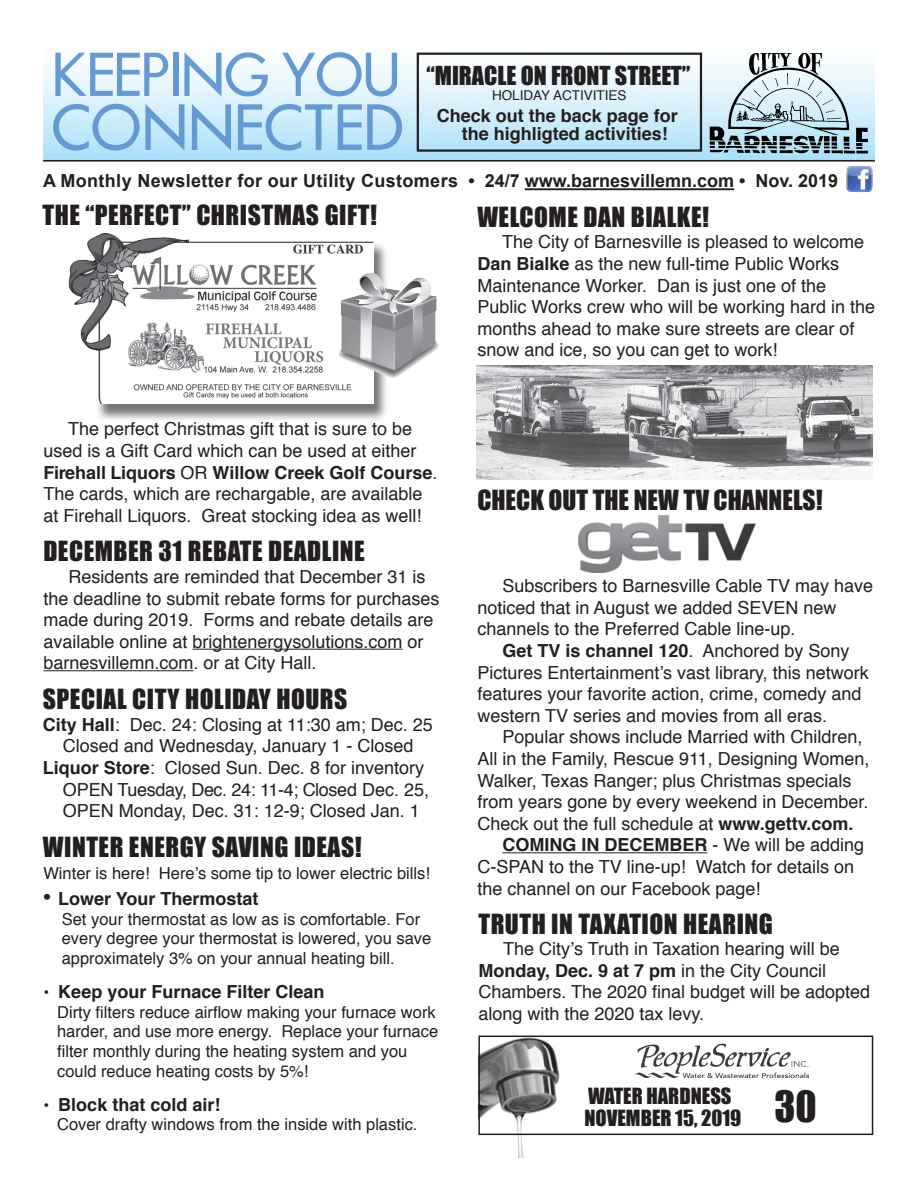
<style>
.page{position:relative;width:918px;height:1188px;background:#fff}
.page>*{position:absolute;margin:0;border:0;box-sizing:border-box;transform-origin:0 0}
.t1{font:57px "Futena";letter-spacing:.02em;color:#6599d1}
.t2{font:54px "Futena";color:#6599d1}
.t3{font:25.5px "Impact";letter-spacing:.02em;color:#231f20}
.t4{font:25.5px "Impact";color:#231f20}
.t5{font:24px "Impact";color:#231f20}
.t6{font:20.55px/21.6px "Impact";color:#231f20}
.t7{font:18px/21.6px "Helvetica";color:#231f20}
.t8{font:700 18px/18px "Helvetica";color:#231f20}
.t9{font:700 18px "Arial";letter-spacing:.02em;color:#231f20}
.t10{font:18px "Helvetica";letter-spacing:-.02em;color:#231f20}
.t11{font:16.5px/19.8px "Helvetica";color:#231f20}
.t12{font:13.5px "Helvetica";color:#231f20}
.s1{font-weight:700}
.s2{font-family:"Impact";font-weight:400;font-size:21px}
.s3{font-weight:400;font-size:16.5px}
.s4{font-weight:400}
</style>
<div class="page">
<img style="left:44px;top:52px;width:830px;height:110px">
<hr style="left:43px;top:160px;width:832px;height:1px;background:#231f20">
<hr style="left:525px;top:188px;width:209px;height:2px;background:#231f20">
<div style="left:417px;top:53px;width:285px;height:99px;border:2px solid #231f20"></div>
<img style="left:702px;top:54px;width:172px;height:105px">
<img style="left:846px;top:166px;width:27px;height:26px">
<img style="left:479px;top:1039px;width:87px;height:118px">
<img style="left:634px;top:1043px;width:174px;height:35px">
<div style="left:478px;top:1036px;width:395px;height:99px;border:2px solid #231f20"></div>
<hr style="left:192px;top:649px;width:211px;height:1px;background:#231f20">
<hr style="left:43px;top:670px;width:150px;height:1px;background:#231f20">
<hr style="left:502px;top:852px;width:205px;height:1px;background:#231f20">
<img style="left:578px;top:515px;width:177px;height:57px">
<img style="left:476px;top:366px;width:397px;height:114px">
<div style="left:95px;top:242px;width:293px;height:181px;background:#231f20;opacity:.62"></div>
<img style="left:97px;top:239px;width:276px;height:165px">
<img style="left:345px;top:359px;width:48px;height:19px">
<hr style="left:119px;top:242px;width:254px;height:1px;background:#231f20">
<img style="left:69px;top:234px;width:119px;height:117px">
<h2 class="t2" style="left:52px;top:32px;width:349px">KEEPING YOU</h2>
<h1 class="t1" style="left:52px;top:83px;width:353px">CONNECTED</h1>
<p class="t9" style="left:43px;top:169px;width:796px">A Monthly Newsletter for our Utility Customers • 24/7 www.barnesvillemn.com • Nov. 2019</p>
<h3 class="t5" style="left:427px;top:57px;width:265px">“MIRACLE ON FRONT STREET”</h3>
<p class="t12" style="left:492px;top:85px;width:136px">HOLIDAY ACTIVITIES</p>
<p class="t8" style="left:462px;top:107px;width:218px;text-indent:-25px">Check out the back page for the highligted activities!</p>
<h3 class="t3" style="left:42px;top:195px;width:336px">THE “PERFECT” CHRISTMAS GIFT!</h3>
<p class="t7" style="left:43px;top:419px;width:396px;text-indent:25px">The perfect Christmas gift that is sure to be used is a Gift Card which can be used at either <span class="s1">Firehall Liquors</span> OR <span class="s1">Willow Creek Golf Course</span>.<br>The cards, which are rechargable, are available at Firehall Liquors. Great stocking idea as well!</p>
<h3 class="t3" style="left:43px;top:532px;width:323px">DECEMBER 31 REBATE DEADLINE</h3>
<p class="t7" style="left:43px;top:566px;width:398px;text-indent:25px">Residents are reminded that December 31 is the deadline to submit rebate forms for purchases made during 2019. Forms and rebate details are available online at brightenergysolutions.com or barnesvillemn.com. or at City Hall.</p>
<h3 class="t3" style="left:43px;top:679px;width:306px">SPECIAL CITY HOLIDAY HOURS</h3>
<p class="t7" style="left:43px;top:714px;width:391px"><span class="s1">City Hall</span>: Dec. 24: Closing at 11:30 am; Dec. 25</p>
<p class="t7" style="left:63px;top:736px;width:352px">Closed and Wednesday, January 1 - Closed</p>
<p class="t7" style="left:43px;top:757px;width:383px"><span class="s1">Liquor Store</span>: Closed Sun. Dec. 8 for inventory</p>
<p class="t10" style="left:63px;top:775px;width:368px">OPEN Tuesday, Dec. 24: 11-4; Closed Dec. 25,</p>
<p class="t7" style="left:63px;top:801px;width:358px">OPEN Monday, Dec. 31: 12-9; Closed Jan. 1</p>
<h3 class="t3" style="left:43px;top:827px;width:320px">WINTER ENERGY SAVING IDEAS!</h3>
<p class="t11" style="left:43px;top:864px;width:388px">Winter is here! Here’s some tip to lower electric bills!</p>
<p class="t8" style="left:43px;top:890px;width:217px"><span class="s2">•</span> Lower Your Thermostat</p>
<p class="t11" style="left:62px;top:909px;width:371px">Set your thermostat as low as is comfortable. For every degree your thermostat is lowered, you save approximately 3% on your annual heating bill.</p>
<p class="t8" style="left:43px;top:983px;width:283px"><span class="s3">•</span> Keep your Furnace Filter Clean</p>
<p class="t11" style="left:57px;top:1002px;width:383px">Dirty filters reduce airflow making your furnace work harder, and use more energy. Replace your furnace filter monthly during the heating system and you could reduce heating costs by 5%!</p>
<p class="t8" style="left:43px;top:1096px;width:178px"><span class="s3">•</span> Block that cold air!</p>
<p class="t11" style="left:57px;top:1115px;width:362px">Cover drafty windows from the inside with plastic.</p>
<h3 class="t3" style="left:477px;top:197px;width:233px">WELCOME DAN BIALKE!</h3>
<p class="t7" style="left:477px;top:232px;width:399px;text-indent:25px">The City of Barnesville is pleased to welcome <span class="s1">Dan Bialke</span> as the new full-time Public Works Maintenance Worker. Dan is just one of the Public Works crew who will be working hard in the months ahead to make sure streets are clear of snow and ice, so you can get to work!</p>
<h3 class="t4" style="left:477px;top:480px;width:347px">CHECK OUT THE NEW TV CHANNELS!</h3>
<p class="t7" style="left:477px;top:576px;width:397px;text-indent:25px">Subscribers to Barnesville Cable TV may have noticed that in August we added SEVEN new channels to the Preferred Cable line-up.</p>
<p class="t7" style="left:477px;top:640px;width:393px;text-indent:25px"><span class="s1">Get TV is channel 120</span>. Anchored by Sony Pictures Entertainment’s vast library, this network features your favorite action, crime, comedy and western TV series and movies from all eras.</p>
<p class="t7" style="left:502px;top:727px;width:362px">Popular shows include Married with Children,</p>
<p class="t7" style="left:477px;top:748px;width:394px">All in the Family, Rescue 911, Designing Women,</p>
<p class="t7" style="left:477px;top:770px;width:376px">Walker, Texas Ranger; plus Christmas specials</p>
<p class="t7" style="left:477px;top:792px;width:393px">from years gone by every weekend in December.</p>
<p class="t7" style="left:477px;top:813px;width:378px">Check out the full schedule at <span class="s1">www.gettv.com.</span></p>
<p class="t8" style="left:502px;top:836px;width:363px">COMING IN DECEMBER <span class="s4">- We will be adding</span></p>
<p class="t7" style="left:477px;top:856px;width:378px">C-SPAN to the TV line-up! Watch for details on</p>
<p class="t7" style="left:477px;top:878px;width:285px">the channel on our Facebook page!</p>
<h3 class="t3" style="left:478px;top:904px;width:296px">TRUTH IN TAXATION HEARING</h3>
<p class="t7" style="left:478px;top:939px;width:393px;text-indent:25px">The Cityʼs Truth in Taxation hearing will be <span class="s1">Monday, Dec. 9 at 7 pm</span> in the City Council Chambers. The 2020 final budget will be adopted along with the 2020 tax levy.</p>
<p class="t6" style="left:584px;top:1085px;width:234px">WATER HARDNESS<br>NOVEMBER 15, 2019 <sup>30</sup></p>
</div>
